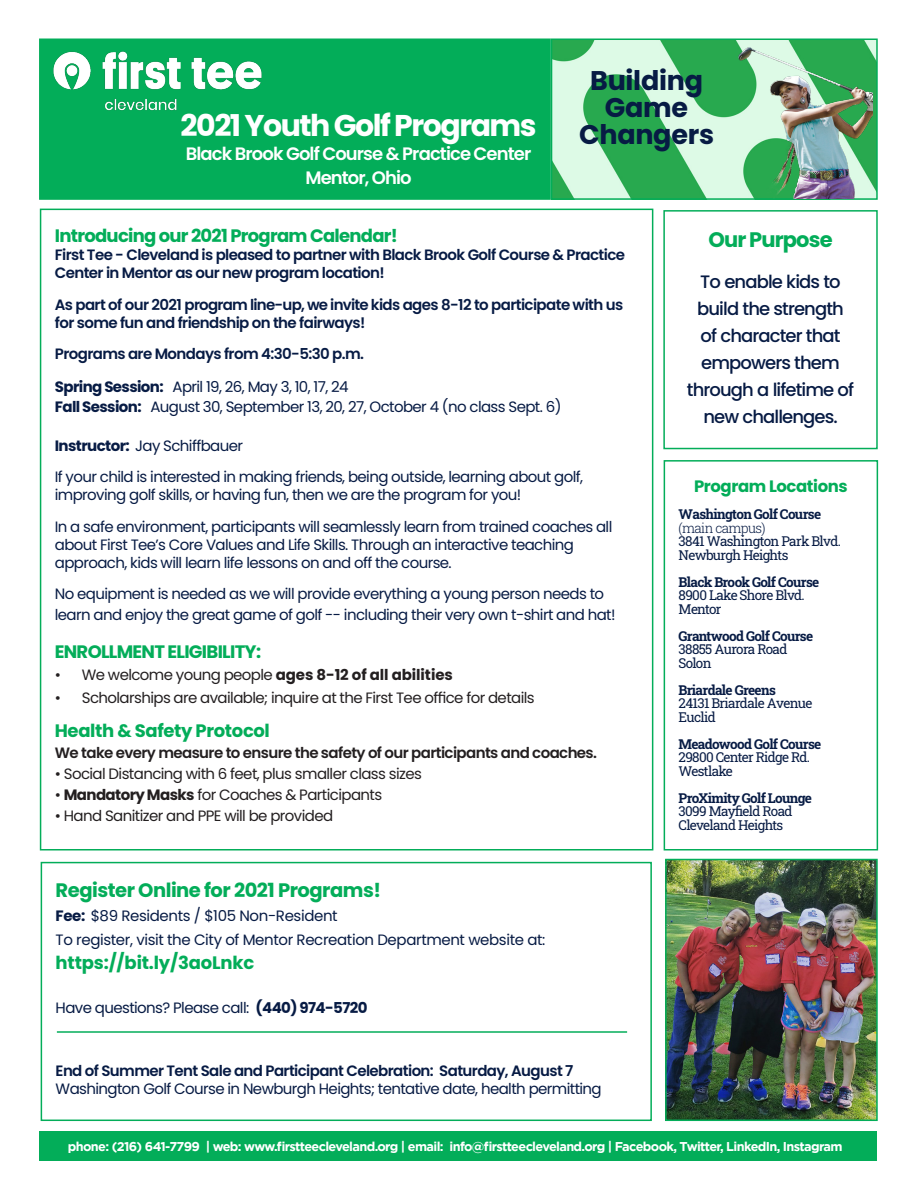
<style>
.page{position:relative;width:918px;height:1188px;background:#fff}
.page>*{position:absolute;margin:0;border:0;box-sizing:border-box;transform-origin:0 0}
.t1{font:700 30px "Poppins";letter-spacing:-.05em;color:#fff}
.t2{font:700 27px/27px "Poppins";letter-spacing:-.01em;color:#071b44;text-align:center}
.t3{font:700 21px "Poppins";letter-spacing:-.04em;color:#03ad59}
.t4{font:700 19.5px "Poppins";letter-spacing:-.025em;color:#03ad59}
._12_18{font:500 18px/27px "Poppins";letter-spacing:-.05em;color:#071b44;text-align:center}
.t5{font:700 18px "Poppins";letter-spacing:-.04em;color:#03ad59}
.t6{font:600 18px/24px "Poppins";letter-spacing:-.05em;color:#fff;text-align:center}
.t7{font:700 18px "Poppins";letter-spacing:-.01em;color:#03ad59}
.t8{font:700 18px "Poppins";letter-spacing:-.02em;color:#03ad59}
.t9{font:700 16.5px "Poppins";letter-spacing:-.025em;color:#03ad59}
.t10{font:15px/18px "Poppins";letter-spacing:-.04em;color:#071b44}
.t11{font:600 15px/18px "Poppins";letter-spacing:-.04em;color:#071b44}
.t12{font:15px "Poppins";letter-spacing:-.04em;color:#231f20}
.t13{font:600 15px "Poppins";letter-spacing:-.04em;color:#231f20}
.t14{font:700 15px "Poppins";letter-spacing:-.005em;color:#231f20}
.t15{font:13.5px/13.5px "Roboto Slab";letter-spacing:-.05em;color:#071b44}
.t16{font:700 12.75px "Gotham";letter-spacing:-.05em;color:#fff}
.s1{font-weight:700}
.s2{font-weight:400}
.s3{font-weight:600}
.s4{font-weight:300}
</style>
<div class="page">
<div style="left:663px;top:210px;width:215px;height:239px;border:2px solid #03ad59"></div>
<div style="left:39px;top:1131px;width:838px;height:29px;background:#03ad59"></div>
<div style="left:41px;top:862px;width:611px;height:259px;border:2px solid #03ad59"></div>
<div style="left:664px;top:460px;width:214px;height:390px;border:2px solid #03ad59"></div>
<img style="left:668px;top:862px;width:207px;height:256px">
<div style="left:665px;top:859px;width:213px;height:262px;border:2px solid #03ad59"></div>
<div style="left:39px;top:39px;width:512px;height:161px;background:#03ad59;border:2px solid #03ad59"></div>
<img style="left:554px;top:42px;width:321px;height:155px">
<div style="left:551px;top:39px;width:327px;height:161px;border:2px solid #03ad59"></div>
<img style="left:53px;top:51px;width:209px;height:60px">
<img style="left:738px;top:46px;width:135px;height:152px">
<hr style="left:57px;top:1031px;width:570px;height:2px;background:#03ad59">
<p class="t1" style="left:181px;top:108px;width:357px">2021 Youth Golf Programs</p>
<p class="t6" style="left:186px;top:141px;width:347px">Black Brook Golf Course &amp; Practice Center<br>Mentor, Ohio</p>
<p class="t2" style="left:579px;top:68px;width:136px">Building<br>Game<br>Changers</p>
<p class="t5" style="left:55px;top:226px;width:345px">Introducing our 2021 Program Calendar!</p>
<p class="t11" style="left:55px;top:246px;width:572px">First Tee - Cleveland is pleased to partner with Black Brook Golf Course &amp; Practice<br>Center in Mentor as our new program location!</p>
<p class="t11" style="left:55px;top:296px;width:570px">As part of our 2021 program line-up, we invite kids ages 8-12 to participate with us for some fun and friendship on the fairways!</p>
<p class="t11" style="left:55px;top:345px;width:311px">Programs are Mondays from 4:30-5:30 p.m.</p>
<p class="t10" style="left:55px;top:378px;width:508px;line-height:19.5px"><span class="s1">Spring Session:</span> April 19, 26, May 3, 10, 17, 24<br><span class="s1">Fall Session:</span> August 30, September 13, 20, 27, October 4 (no class Sept. 6)</p>
<p class="t10" style="left:55px;top:437px;width:190px"><span class="s1">Instructor:</span> Jay Schiffbauer</p>
<p class="t10" style="left:55px;top:468px;width:530px">If your child is interested in making friends, being outside, learning about golf, improving golf skills, or having fun, then we are the program for you!</p>
<p class="t10" style="left:55px;top:518px;width:559px">In a safe environment, participants will seamlessly learn from trained coaches all about First Tee’s Core Values and Life Skills. Through an interactive teaching approach, kids will learn life lessons on and off the course.</p>
<p class="t10" style="left:55px;top:584px;width:562px;line-height:21px">No equipment is needed as we will provide everything a young person needs to learn and enjoy the great game of golf -- including their very own t-shirt and hat!</p>
<p class="t5" style="left:55px;top:641px;width:208px">ENROLLMENT ELIGIBILITY:</p>
<p class="t14" style="left:55px;top:667px;width:400px"><span class="s2">• We welcome young people</span> ages 8-12 of all abilities</p>
<p class="t12" style="left:55px;top:689px;width:481px">• Scholarships are available; inquire at the First Tee office for details</p>
<p class="t8" style="left:55px;top:721px;width:217px">Health &amp; Safety Protocol</p>
<p class="t13" style="left:55px;top:745px;width:544px">We take every measure to ensure the safety of our participants and coaches.</p>
<p class="t12" style="left:55px;top:766px;width:369px">• Social Distancing with 6 feet, plus smaller class sizes</p>
<p class="t12" style="left:55px;top:787px;width:329px">• <span class="s1">Mandatory Masks</span> for Coaches &amp; Participants</p>
<p class="t12" style="left:55px;top:808px;width:280px">• Hand Sanitizer and PPE will be provided</p>
<p class="t4" style="left:56px;top:879px;width:327px">Register Online for 2021 Programs!</p>
<p class="t10" style="left:56px;top:904px;width:491px;line-height:24px"><span class="s1">Fee:</span> $89 Residents / $105 Non-Resident<br>To register, visit the City of Mentor Recreation Department website at:</p>
<p class="t7" style="left:56px;top:953px;width:200px">https://bit.ly/3aoLnkc</p>
<p class="t10" style="left:56px;top:999px;width:313px">Have questions? Please call: <span class="s1">(440) 974-5720</span></p>
<p class="t10" style="left:56px;top:1062px;width:548px"><span class="s3">End of Summer Tent Sale and Participant Celebration: Saturday, August 7<br></span>Washington Golf Course in Newburgh Heights; tentative date, health permitting</p>
<p class="t3" style="left:708px;top:228px;width:126px">Our Purpose</p>
<p class="_12_18" style="left:687px;top:268px;width:169px">To enable kids to build the strength of character that empowers them through a lifetime of new challenges.</p>
<p class="t9" style="left:694px;top:477px;width:155px">Program Locations</p>
<p class="t15" style="left:679px;top:507px;width:164px"><span class="s1">Washington Golf Course </span><span class="s4">(main campus)<br></span>3841 Washington Park Blvd.<br>Newburgh Heights</p>
<p class="t15" style="left:679px;top:575px;width:142px"><span class="s1">Black Brook Golf Course<br></span>8900 Lake Shore Blvd.<br>Mentor</p>
<p class="t15" style="left:679px;top:629px;width:136px"><span class="s1">Grantwood Golf Course<br></span>38855 Aurora Road<br>Solon</p>
<p class="t15" style="left:679px;top:683px;width:135px"><span class="s1">Briardale Greens<br></span>24131 Briardale Avenue<br>Euclid</p>
<p class="t15" style="left:679px;top:737px;width:144px"><span class="s1">Meadowood Golf Course<br></span>29800 Center Ridge Rd.<br>Westlake</p>
<p class="t15" style="left:679px;top:791px;width:135px"><span class="s1">ProXimity Golf Lounge<br></span>3099 Mayfield Road<br>Cleveland Heights</p>
<p class="t16" style="left:68px;top:1139px;width:776px">phone: (216) 641-7799 | web: www.firstteecleveland.org | email: info@firstteecleveland.org | Facebook, Twitter, LinkedIn, Instagram</p>
</div>
